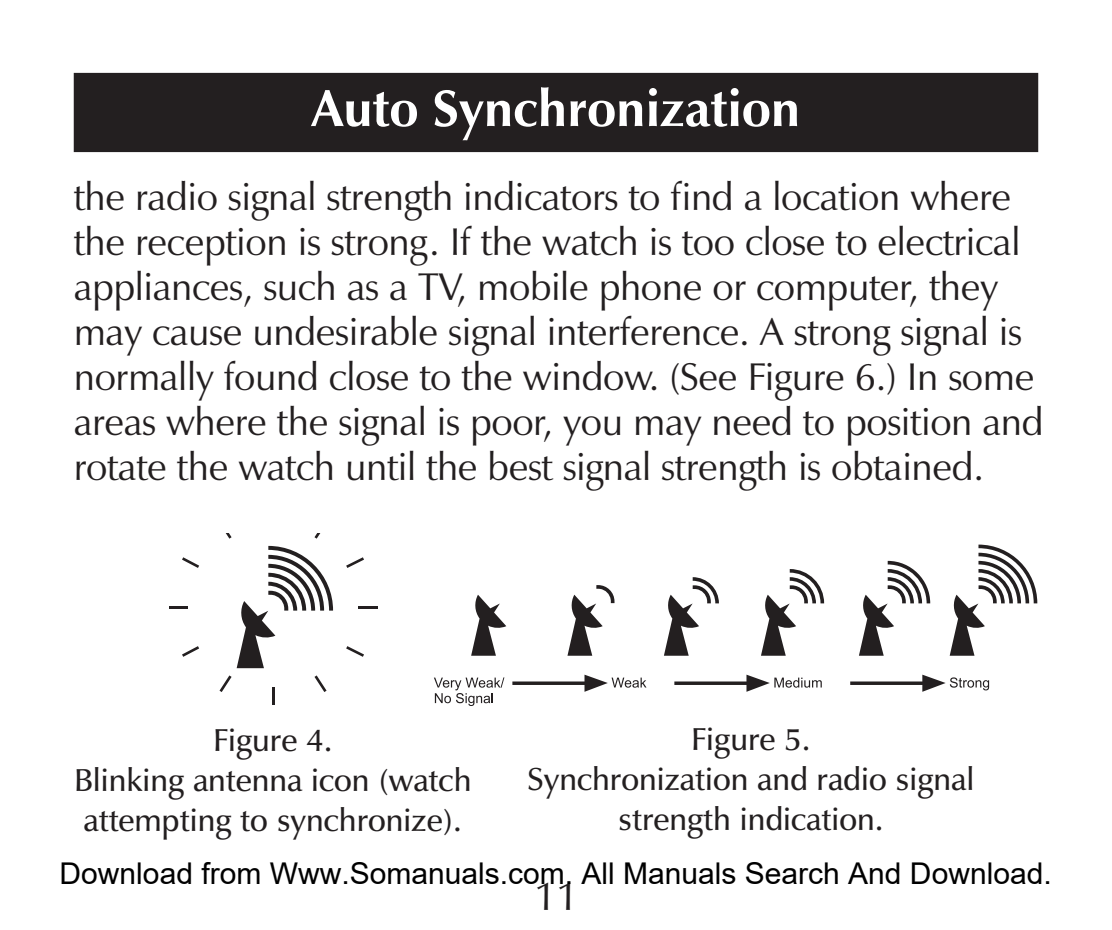
<style>
.page{position:relative;width:1112px;height:930px;background:#fff}
.page>*{position:absolute;margin:0;border:0;box-sizing:border-box;transform-origin:0 0}
.t1{font:700 52px "Zapf Humanist 601 BT";color:#fff}
.t2{font:40px "Zapf Humanist 601 BT";color:#231f20}
.t3{font:39.2px/44.8px "Zapf Humanist 601 BT";letter-spacing:-.01em;color:#231f20}
.t4{font:600 32px/40px "Zapf Humanist 601 BT";color:#231f20;text-align:center}
.t5{font:30px "Arial";color:#000}
</style>
<div class="page">
<div style="left:74px;top:73px;width:963px;height:79px;background:#231f20"></div>
<svg style="left:314px;top:533px;width:7px;height:6px"></svg>
<svg style="left:346px;top:557px;width:18px;height:11px"></svg>
<hr style="left:358px;top:606px;width:20px;height:2px;background:#231f20">
<svg style="left:346px;top:646px;width:18px;height:11px"></svg>
<svg style="left:314px;top:675px;width:12px;height:17px"></svg>
<svg style="left:272px;top:687px;width:2px;height:17px"></svg>
<svg style="left:219px;top:675px;width:12px;height:17px"></svg>
<svg style="left:182px;top:646px;width:17px;height:11px"></svg>
<svg style="left:169px;top:606px;width:18px;height:2px"></svg>
<svg style="left:182px;top:557px;width:17px;height:11px"></svg>
<svg style="left:225px;top:533px;width:6px;height:6px"></svg>
<svg style="left:236px;top:546px;width:97px;height:122px"></svg>
<svg style="left:471px;top:595px;width:35px;height:61px"></svg>
<svg style="left:434px;top:677px;width:70px;height:29px"></svg>
<svg style="left:512px;top:674px;width:134px;height:18px"></svg>
<svg style="left:674px;top:674px;width:147px;height:18px"></svg>
<svg style="left:850px;top:674px;width:138px;height:18px"></svg>
<svg style="left:567px;top:585px;width:47px;height:71px"></svg>
<svg style="left:664px;top:577px;width:54px;height:79px"></svg>
<svg style="left:761px;top:569px;width:63px;height:87px"></svg>
<svg style="left:859px;top:561px;width:71px;height:95px"></svg>
<svg style="left:949px;top:544px;width:88px;height:112px"></svg>
<h1 class="t1" style="left:311px;top:76px;width:490px">Auto Synchronization</h1>
<p class="t3" style="left:74px;top:174px;width:971px">the radio signal strength indicators to find a location where the reception is strong. If the watch is too close to electrical appliances, such as a TV, mobile phone or computer, they may cause undesirable signal interference. A strong signal is normally found close to the window. (See Figure 6.) In some areas where the signal is poor, you may need to position and rotate the watch until the best signal strength is obtained.</p>
<p class="t4" style="left:74px;top:720px;width:399px">Figure 4.<br>Blinking antenna icon (watch attempting to synchronize).</p>
<p class="t4" style="left:527px;top:719px;width:448px">Figure 5.<br>Synchronization and radio signal strength indication.</p>
<p class="t5" style="left:60px;top:856px;width:993px">Download from Www.Somanuals.com. All Manuals Search And Download.</p>
<p class="t2" style="left:534px;top:871px;width:45px">11</p>
</div>
